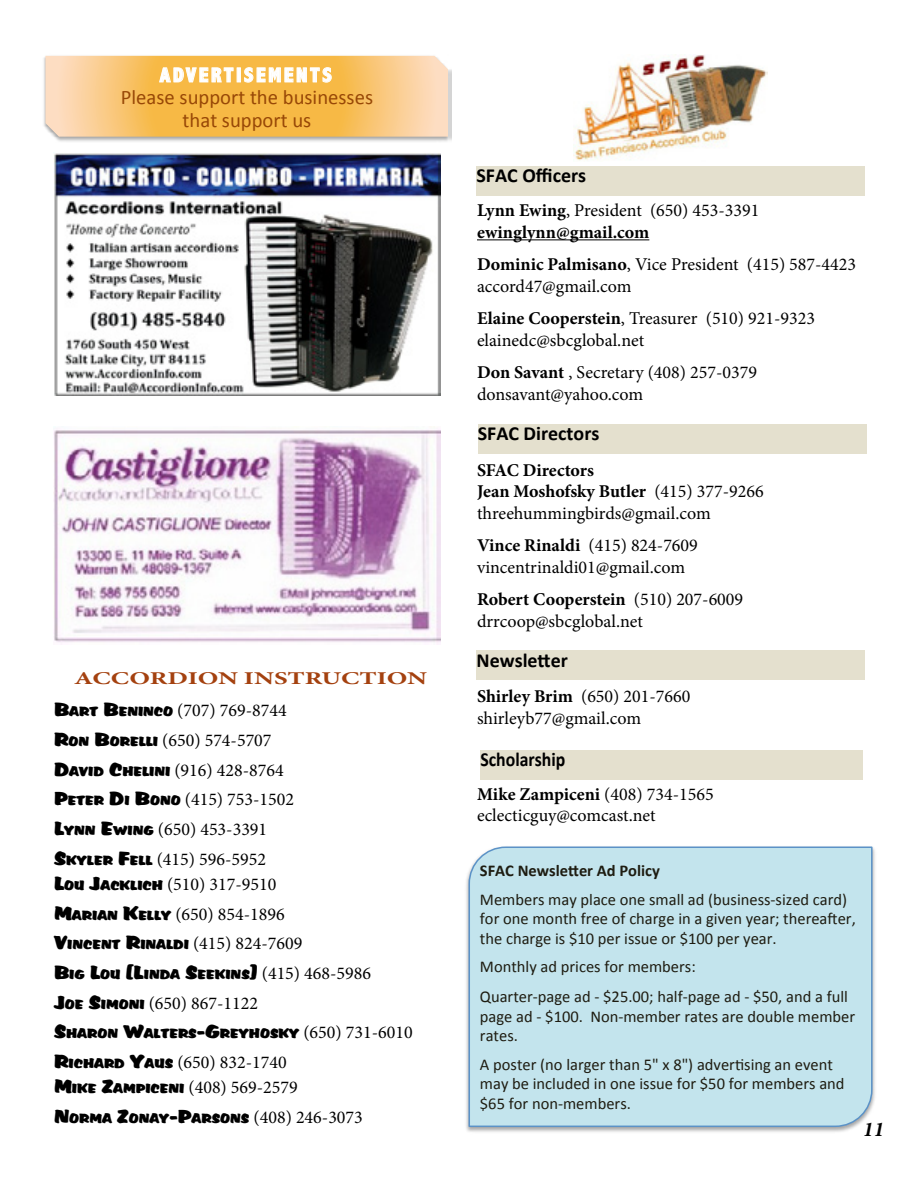
<style>
.page{position:relative;width:918px;height:1188px;background:#fff}
.page>*{position:absolute;margin:0;border:0;box-sizing:border-box;transform-origin:0 0}
.t1{font:italic 700 21px "Minion Pro";color:#000}
.t2{font:20.7px/23px "Calibri";color:#984807;text-align:center}
.t3{font:800 condensed 20.7px "Abadi";letter-spacing:.12em;color:#fff}
.t4{font:700 19.95px "Calibri";color:#000}
.t5{font:700 19.95px "Calibri";color:#000;scale:.89 1}
.t6{font:18px/29.7px "Minion Pro";color:#000}
.t7{font:700 18px/32.4px "Minion Pro";letter-spacing:.005em;color:#000}
.t8{font:700 18px/32.7px "Minion Pro";letter-spacing:-.005em;color:#a4410f;scale:1.5 1}
.t9{font:16.5px/19.5px "Calibri";color:#1e1c11}
.t10{font:700 16.5px "Calibri";color:#1e1c11}
.t11{font:14.7px "Albert";color:#000}
.s1{font-family:"Albert";font-weight:400;font-size:21px;color:#000}
.s2{font-family:"Albert";font-weight:400;font-size:14.7px;color:#000}
.s3{font-weight:400;color:#000}
.s4{font-family:"Albert";font-size:21px}
.s5{font-family:"Albert";font-size:14.7px}
.s6{font-size:21px}
.s7{font-family:"Minion Pro";font-size:18px}
.s8{font-weight:700}
.s9{font-weight:400}
</style>
<div class="page">
<img style="left:574px;top:54px;width:194px;height:107px">
<hr style="left:477px;top:239px;width:172px;height:1px;background:#000">
<img style="left:53px;top:153px;width:387px;height:242px">
<div style="left:478px;top:424px;width:388px;height:30px;background:#e4e0ce"></div>
<div style="left:477px;top:166px;width:388px;height:29px;background:#e4e0ce"></div>
<div style="left:477px;top:650px;width:388px;height:30px;background:#e4e0ce"></div>
<img style="left:53px;top:429px;width:387px;height:216px">
<div style="left:480px;top:750px;width:383px;height:30px;background:#e4e0ce"></div>
<img style="left:43px;top:55px;width:409px;height:87px">
<img style="left:113px;top:55px;width:269px;height:87px">
<svg style="left:45px;top:56px;width:403px;height:81px;background:#f8c570"></svg>
<img style="left:466px;top:848px;width:409px;height:284px">
<div style="left:468px;top:846px;width:405px;height:282px;background:#c3e4ed"></div>
<p class="t3" style="left:160px;top:63px;width:174px">ADVERTISEMENTS</p>
<p class="t2" style="left:121px;top:86px;width:254px">Please support the businesses that support us</p>
<p class="t8" style="left:54px;top:661px;width:250px;text-indent:20px">ACCORDION INSTRUCTION<br><span class="s1">B</span><span class="s2">ART</span> <span class="s1">B</span><span class="s2">ENINCO</span> <span class="s3">(707) 769-8744</span></p>
<p class="t6" style="left:54px;top:725px;width:242px"><span class="s4">R</span><span class="s5">ON</span> <span class="s4">B</span><span class="s5">ORELLI</span> (650) 574-5707<br><span class="s4">D</span><span class="s5">AVID</span> <span class="s4">C</span><span class="s5">HELINI</span> (916) 428-8764<br><span class="s4">P</span><span class="s5">ETER</span> <span class="s4">D</span><span class="s5">I</span> <span class="s4">B</span><span class="s5">ONO</span> (415) 753-1502<br><span class="s4">L</span><span class="s5">YNN</span> <span class="s4">E</span><span class="s5">WING</span> (650) 453-3391<br><span class="s4">S</span><span class="s5">KYLER</span> <span class="s4">F</span><span class="s5">ELL</span> (415) 596-5952</p>
<p class="t6" style="left:54px;top:869px;width:250px"><span class="s4">L</span><span class="s5">OU</span> <span class="s4">J</span><span class="s5">ACKLICH</span> (510) 317-9510<br><span class="s4">M</span><span class="s5">ARIAN</span> <span class="s4">K</span><span class="s5">ELLY</span> (650) 854-1896<br><span class="s4">V</span><span class="s5">INCENT</span> <span class="s4">R</span><span class="s5">INALDI</span> (415) 824-7609</p>
<p class="t11" style="left:54px;top:965px;width:319px"><span class="s6">B</span>IG <span class="s6">L</span>OU <span class="s6">(L</span>INDA <span class="s6">S</span>EEKINS<span class="s6">)</span> <span class="s7">(415) 468-5986</span></p>
<p class="t6" style="left:54px;top:988px;width:206px"><span class="s4">J</span><span class="s5">OE</span> <span class="s4">S</span><span class="s5">IMONI</span> (650) 867-1122</p>
<p class="t11" style="left:54px;top:1025px;width:360px"><span class="s6">S</span>HARON <span class="s6">W</span>ALTERS<span class="s6">-G</span>REYHOSKY <span class="s7">(650) 731-6010</span></p>
<p class="t6" style="left:54px;top:1050px;width:245px;line-height:25.2px"><span class="s4">R</span><span class="s5">ICHARD</span> <span class="s4">Y</span><span class="s5">AUS</span> (650) 832-1740<br><span class="s4">M</span><span class="s5">IKE</span> <span class="s4">Z</span><span class="s5">AMPICENI</span> (408) 569-2579</p>
<p class="t11" style="left:54px;top:1109px;width:310px"><span class="s6">N</span>ORMA <span class="s6">Z</span>ONAY<span class="s6">-P</span>ARSONS <span class="s7">(408) 246-3073</span></p>
<p class="t4" style="left:477px;top:163px;width:111px">SFAC Officers</p>
<p class="t6" style="left:477px;top:162px;width:284px;line-height:32.4px"><span class="s8">SFAC Officers<br>Lynn Ewing</span>, President (650) 453-3391</p>
<p class="t7" style="left:477px;top:216px;width:381px">ewinglynn@gmail.com<br>Dominic Palmisano<span class="s9">, Vice President (415) 587-4423</span></p>
<p class="t6" style="left:477px;top:270px;width:340px;line-height:32.4px">accord47@gmail.com<br><span class="s8">Elaine Cooperstein</span>, Treasurer (510) 921-9323</p>
<p class="t6" style="left:477px;top:324px;width:282px;line-height:32.4px">elainedc@sbcglobal.net<br><span class="s8">Don Savant</span> , Secretary (408) 257-0379</p>
<p class="t6" style="left:477px;top:380px;width:168px">donsavant@yahoo.com</p>
<p class="t4" style="left:478px;top:421px;width:123px">SFAC Directors</p>
<p class="t6" style="left:477px;top:459px;width:288px;line-height:21.6px"><span class="s8">SFAC Directors<br>Jean Moshofsky Butler</span> (415) 377-9266 threehummingbirds@gmail.com</p>
<p class="t6" style="left:477px;top:535px;width:222px;line-height:21.6px"><span class="s8">Vince Rinaldi</span> (415) 824-7609 vincentrinaldi01@gmail.com</p>
<p class="t6" style="left:477px;top:589px;width:268px;line-height:21.6px"><span class="s8">Robert Cooperstein</span> (510) 207-6009 drrcoop@sbcglobal.net</p>
<p class="t7" style="left:477px;top:648px;width:215px">Newsletter<br>Shirley Brim <span class="s9">(650) 201-7660</span></p>
<p class="t6" style="left:477px;top:704px;width:166px">shirleyb77@gmail.com</p>
<p class="t4" style="left:477px;top:647px;width:93px">Newsle&amp;er</p>
<p class="t5" style="left:480px;top:747px;width:97px">Scholarship</p>
<p class="t6" style="left:477px;top:783px;width:238px;line-height:21.6px"><span class="s8">Mike Zampiceni</span> (408) 734-1565 eclecticguy@comcast.net</p>
<p class="t10" style="left:480px;top:860px;width:182px">SFAC Newsle+er Ad Policy</p>
<p class="t9" style="left:480px;top:890px;width:377px">Members may place one small ad (business--‐sized card) for one month free of charge in a given year; therea&lt;er, the charge is $10 per issue or $100 per year.</p>
<p class="t9" style="left:480px;top:952px;width:370px;line-height:30px">Monthly ad prices for members:<br>Quarter--‐page ad --‐ $25.00; half--‐page ad --‐ $50, and a full</p>
<p class="t9" style="left:480px;top:1007px;width:377px">page ad --‐ $100. Non--‐member rates are double member rates.</p>
<p class="t9" style="left:480px;top:1055px;width:366px">A poster (no larger than 5" x 8") adverKsing an event may be included in one issue for $50 for members and $65 for non--‐members.</p>
<p class="t1" style="left:863px;top:1115px;width:22px">11</p>
</div>
